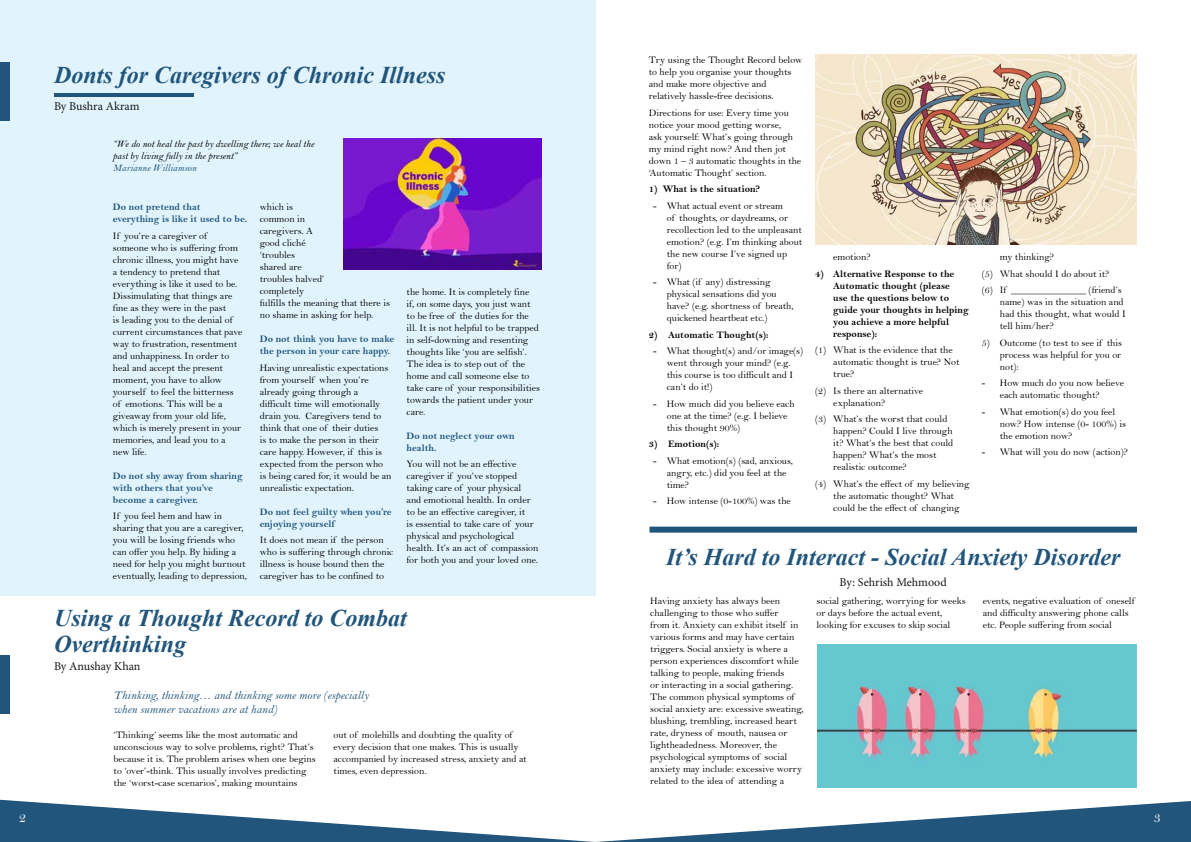
<style>
.page{position:relative;width:1191px;height:842px;background:#fff}
.page>*{position:absolute;margin:0;border:0;box-sizing:border-box;transform-origin:0 0}
.t1{font:italic 700 24px/26px "Times New Roman";color:#21557c}
.t2{font:14px "Bell";color:#fff}
.t3{font:12px/14.4px "Bell MT Italic";color:#21557c}
.t4{font:12px "Minion Pro";letter-spacing:-.005em;color:#171717}
.t5{font:10px/12px "Bell";color:#000}
.t6{font:10px/12px "Bell MT Bold";color:#1f557d}
.t7{font:10px/12px "Bell MT Bold";color:#000}
.t8{font:10px/12px "Bell MT Italic";color:#000}
.t9{font:10px "Bell MT Italic";color:#1f557d}
</style>
<div class="page">
<div style="left:0;top:0;width:595px;height:595px;background:#e1f4fd"></div>
<svg style="left:0;top:800px;width:1191px;height:42px"></svg>
<hr style="left:54px;top:93px;width:139px;height:4px;background:#21557c">
<div style="left:0;top:62px;width:10px;height:59px;background:#21557c"></div>
<div style="left:0;top:655px;width:10px;height:59px;background:#21557c"></div>
<img style="left:344px;top:138px;width:197px;height:132px">
<img style="left:816px;top:54px;width:321px;height:190px">
<img style="left:818px;top:645px;width:319px;height:143px">
<div style="left:649px;top:527px;width:488px;height:6px;background:#1f557d"></div>
<h1 class="t1" style="left:54px;top:62px;width:393px">Donts for Caregivers of Chronic Illness</h1>
<p class="t4" style="left:54px;top:99px;width:87px">By Bushra Akram</p>
<p class="t8" style="left:113px;top:137px;width:203px">“We do not heal the past by dwelling there; we heal the past by living fully in the present”</p>
<p class="t9" style="left:113px;top:161px;width:85px">Marianne Williamson</p>
<p class="t6" style="left:113px;top:201px;width:136px">Do not pretend that everything is like it used to be.</p>
<p class="t5" style="left:113px;top:229px;width:131px">If you’re a caregiver of someone who is suffering from chronic illness, you might have a tendency to pretend that everything is like it used to be.<br>Dissimulating that things are fine as they were in the past<br>is leading you to the denial of current circumstances that pave way to frustration, resentment and unhappiness. In order to heal and accept the present moment, you have to allow yourself to feel the bitterness of emotions. This will be a giveaway from your old life, which is merely present in your memories, and lead you to a new life.</p>
<p class="t6" style="left:113px;top:469px;width:131px">Do not shy away from sharing with others that you’ve become a caregiver.</p>
<p class="t5" style="left:113px;top:510px;width:136px">If you feel hem and haw in sharing that you are a caregiver, you will be losing friends who can offer you help. By hiding a need for help you might burnout eventually, leading to depression,</p>
<p class="t5" style="left:260px;top:201px;width:132px">which is<br>common in<br>caregivers. A<br>good cliché<br>‘troubles<br>shared are<br>troubles halved’<br>completely<br>fulfills the meaning that there is no shame in asking for help.</p>
<p class="t6" style="left:260px;top:333px;width:136px">Do not think you have to make the person in your care happy.</p>
<p class="t5" style="left:260px;top:361px;width:133px">Having unrealistic expectations from yourself when you’re already going through a difficult time will emotionally drain you. Caregivers tend to think that one of their duties<br>is to make the person in their care happy. However, if this is expected from the person who is being cared for, it would be an unrealistic expectation.</p>
<p class="t6" style="left:260px;top:505px;width:133px">Do not feel guilty when you’re enjoying yourself</p>
<p class="t5" style="left:260px;top:534px;width:135px">It does not mean if the person who is suffering through chronic illness is house bound then the caregiver has to be confined to</p>
<p class="t5" style="left:406px;top:285px;width:135px">the home. It is completely fine<br>if, on some days, you just want to be free of the duties for the ill. It is not helpful to be trapped in self-downing and resenting thoughts like ‘you are selfish’.<br>The idea is to step out of the home and call someone else to take care of your responsibilities towards the patient under your care.</p>
<p class="t6" style="left:406px;top:429px;width:110px">Do not neglect your own health.</p>
<p class="t5" style="left:406px;top:458px;width:133px">You will not be an effective caregiver if you’ve stopped taking care of your physical<br>and emotional health. In order to be an effective caregiver, it<br>is essential to take care of your physical and psychological health. It’s an act of compassion for both you and your loved one.</p>
<h1 class="t1" style="left:54px;top:604px;width:354px">Using a Thought Record to Combat<br>Overthinking</h1>
<p class="t4" style="left:54px;top:658px;width:88px">By Anushay Khan</p>
<p class="t3" style="left:114px;top:688px;width:256px">Thinking, thinking… and thinking some more (especially when summer vacations are at hand)</p>
<p class="t5" style="left:114px;top:729px;width:204px">‘Thinking’ seems like the most automatic and unconscious way to solve problems, right? That’s because it is. The problem arises when one begins to ‘over’-think. This usually involves predicting the ‘worst-case scenarios’, making mountains</p>
<p class="t5" style="left:333px;top:729px;width:194px">out of molehills and doubting the quality of every decision that one makes. This is usually accompanied by increased stress, anxiety and at times, even depression.</p>
<p class="t5" style="left:649px;top:54px;width:155px">Try using the Thought Record below to help you organise your thoughts and make more objective and relatively hassle-free decisions.</p>
<p class="t5" style="left:649px;top:107px;width:154px">Directions for use: Every time you notice your mood getting worse,<br>ask yourself: What’s going through my mind right now? And then jot down 1 – 3 automatic thoughts in the ‘Automatic Thought’ section.</p>
<p class="t7" style="left:649px;top:183px;width:113px">1) What is the situation?</p>
<p class="t5" style="left:667px;top:200px;width:137px;text-indent:-14px">- What actual event or stream<br>of thoughts, or daydreams, or recollection led to the unpleasant emotion? (e.g. I’m thinking about the new course I’ve signed up for)</p>
<p class="t5" style="left:667px;top:276px;width:128px;text-indent:-14px">- What (if any) distressing physical sensations did you have? (e.g. shortness of breath, quickened heartbeat etc.)</p>
<p class="t7" style="left:649px;top:329px;width:121px">2) Automatic Thought(s):</p>
<p class="t5" style="left:667px;top:345px;width:138px;text-indent:-14px">- What thought(s) and/or image(s) went through your mind? (e.g. this course is too difficult and I can’t do it!)</p>
<p class="t5" style="left:667px;top:398px;width:129px;text-indent:-14px">- How much did you believe each one at the time? (e.g. I believe this thought 90%)</p>
<p class="t7" style="left:649px;top:438px;width:72px">3) Emotion(s):</p>
<p class="t5" style="left:667px;top:455px;width:128px;text-indent:-14px">- What emotion(s) (sad, anxious, angry, etc.) did you feel at the time?</p>
<p class="t5" style="left:653px;top:495px;width:139px">- How intense (0-100%) was the</p>
<p class="t5" style="left:833px;top:251px;width:39px">emotion?</p>
<p class="t7" style="left:833px;top:267px;width:137px;text-indent:-18px">4) Alternative Response to the<br>Automatic thought (please<br>use the questions below to guide your thoughts in helping you achieve a more helpful response):</p>
<p class="t5" style="left:833px;top:344px;width:128px;text-indent:-18px">(1) What is the evidence that the automatic thought is true? Not true?</p>
<p class="t5" style="left:833px;top:384px;width:91px;text-indent:-18px">(2) Is there an alternative explanation?</p>
<p class="t5" style="left:833px;top:413px;width:122px;text-indent:-18px">(3) What’s the worst that could happen? Could I live through it? What’s the best that could happen? What’s the most realistic outcome?</p>
<p class="t5" style="left:833px;top:477px;width:138px;text-indent:-18px">(4) What’s the effect of my believing the automatic thought? What could be the effect of changing</p>
<p class="t5" style="left:981px;top:249px;width:141px;line-height:16.5px;text-indent:18px">my thinking?<br>(5) What should I do about it? (6) If _______________ (friend’s</p>
<p class="t5" style="left:999px;top:296px;width:128px">name) was in the situation and had this thought, what would I tell him/her?</p>
<p class="t5" style="left:999px;top:336px;width:124px;text-align:justify;text-indent:-18px">5) Outcome (to test to see if this process was helpful for you or not):</p>
<p class="t5" style="left:999px;top:377px;width:126px;text-indent:-18px">- How much do you now believe each automatic thought?</p>
<p class="t5" style="left:999px;top:405px;width:128px;text-indent:-18px">- What emotion(s) do you feel now? How intense (0- 100%) is the emotion now?</p>
<p class="t5" style="left:981px;top:446px;width:148px">- What will you do now (action)?</p>
<h1 class="t1" style="left:666px;top:543px;width:456px">It’s Hard to Interact - Social Anxiety Disorder</h1>
<p class="t4" style="left:839px;top:574px;width:109px">By: Sehrish Mehmood</p>
<p class="t5" style="left:650px;top:595px;width:155px">Having anxiety has always been challenging to those who suffer<br>from it. Anxiety can exhibit itself in various forms and may have certain triggers. Social anxiety is where a person experiences discomfort while talking to people, making friends<br>or interacting in a social gathering.<br>The common physical symptoms of social anxiety are: excessive sweating, blushing, trembling, increased heart rate, dryness of mouth, nausea or lightheadedness. Moreover, the psychological symptoms of social anxiety may include: excessive worry related to the idea of attending a</p>
<p class="t5" style="left:816px;top:595px;width:151px">social gathering, worrying for weeks or days before the actual event, looking for excuses to skip social</p>
<p class="t5" style="left:982px;top:595px;width:153px">events, negative evaluation of oneself and difficulty answering phone calls etc. People suffering from social</p>
<h2 class="t2" style="left:19px;top:809px;width:8px">2</h2>
<h2 class="t2" style="left:1153px;top:809px;width:8px">3</h2>
</div>
